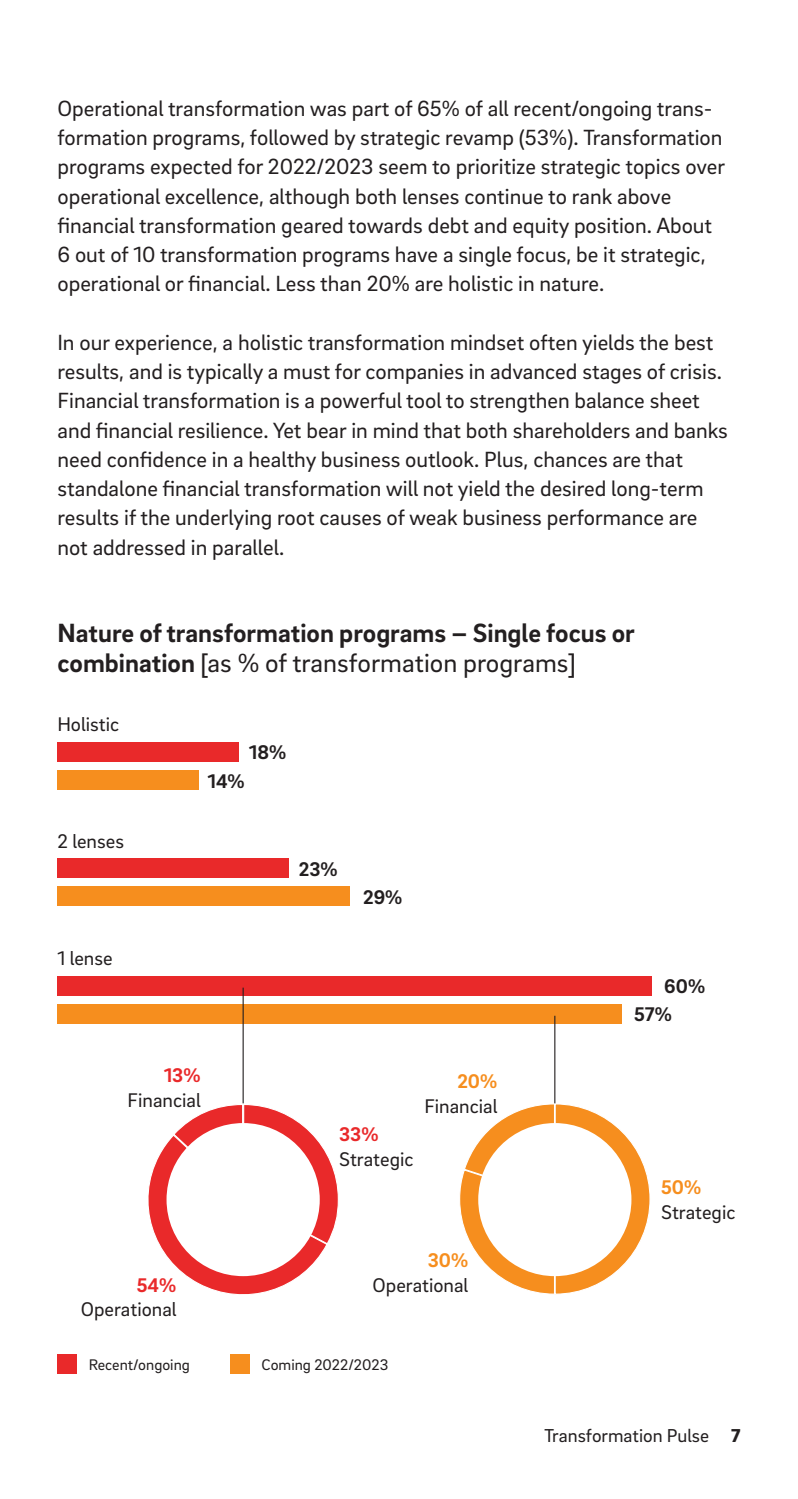
<style>
.page{position:relative;width:798px;height:1499px;background:#fff}
.page>*{position:absolute;margin:0;border:0;box-sizing:border-box;transform-origin:0 0}
.t1{font:700 27px/29.2px "Brix Sans";color:#231f20}
.t2{font:22.5px/29.2px "Brix Sans";color:#231f20}
.t3{font:20.25px "Brix Sans";color:#231f20}
.t4{font:700 20.25px "Brix Sans";color:#231f20}
.t5{font:700 20.25px "Brix Sans";color:#f68e1e}
.t6{font:700 20.25px "Brix Sans";color:#e9292a}
.t7{font:19.12px "Brix Sans";color:#231f20}
.t8{font:15.75px "Brix Sans";color:#231f20}
.s1{font-weight:400}
.s2{font-weight:900}
</style>
<div class="page">
<div style="left:57px;top:1355px;width:20px;height:19px;background:#e9292a"></div>
<div style="left:230px;top:1355px;width:19px;height:19px;background:#f68e1e"></div>
<div style="left:57px;top:742px;width:182px;height:20px;background:#e9292a"></div>
<div style="left:57px;top:976px;width:595px;height:20px;background:#e9292a"></div>
<div style="left:57px;top:771px;width:141px;height:19px;background:#f68e1e"></div>
<div style="left:57px;top:859px;width:232px;height:19px;background:#e9292a"></div>
<div style="left:57px;top:887px;width:293px;height:19px;background:#f68e1e"></div>
<div style="left:57px;top:1004px;width:565px;height:20px;background:#f68e1e"></div>
<svg style="left:148px;top:1103px;width:191px;height:192px"></svg>
<svg style="left:459px;top:1103px;width:191px;height:191px"></svg>
<div style="left:166px;top:1123px;width:153px;height:153px;background:#fff;border-radius:50%"></div>
<div style="left:478px;top:1123px;width:153px;height:153px;background:#fff;border-radius:50%"></div>
<hr style="left:242px;top:988px;width:1px;height:115px;background:#231f20">
<hr style="left:554px;top:1016px;width:1px;height:87px;background:#231f20">
<p class="t2" style="left:57px;top:93px;width:669px">Operational transformation was part of 65% of all recent/ongoing trans&shy;formation programs, followed by strategic revamp (53%). Transformation programs expected for 2022/2023 seem to prioritize strategic topics over operational excellence, although both lenses continue to rank above financial transformation geared towards debt and equity position. About 6 out of 10 transformation programs have a single focus, be it strategic, operational or financial. Less than 20% are holistic in nature.</p>
<p class="t2" style="left:57px;top:327px;width:671px">In our experience, a holistic transformation mindset often yields the best results, and is typically a must for companies in advanced stages of crisis.<br>Financial transformation is a powerful tool to strengthen balance sheet and financial resilience. Yet bear in mind that both shareholders and banks need confidence in a healthy business outlook. Plus, chances are that standalone financial transformation will not yield the desired long-term results if the underlying root causes of weak business performance are not addressed in parallel.</p>
<p class="t1" style="left:57px;top:617px;width:578px">Nature of transformation programs – Single focus or combination <span class="s1">[as % of transformation programs]</span></p>
<p class="t3" style="left:57px;top:711px;width:63px">Holistic</p>
<p class="t3" style="left:57px;top:828px;width:68px">2 lenses</p>
<p class="t3" style="left:57px;top:945px;width:57px">1 lense</p>
<p class="t4" style="left:249px;top:739px;width:38px">18%</p>
<p class="t4" style="left:208px;top:767px;width:38px">14%</p>
<p class="t4" style="left:298px;top:855px;width:40px">23%</p>
<p class="t4" style="left:363px;top:883px;width:41px">29%</p>
<p class="t6" style="left:164px;top:1062px;width:38px">13%</p>
<p class="t3" style="left:127px;top:1087px;width:75px">Financial</p>
<p class="t6" style="left:137px;top:1271px;width:41px">54%</p>
<p class="t3" style="left:81px;top:1296px;width:97px">Operational</p>
<p class="t6" style="left:339px;top:1121px;width:41px">33%</p>
<p class="t3" style="left:339px;top:1146px;width:76px">Strategic</p>
<p class="t5" style="left:457px;top:1068px;width:41px">20%</p>
<p class="t3" style="left:424px;top:1093px;width:75px">Financial</p>
<p class="t5" style="left:427px;top:1247px;width:42px">30%</p>
<p class="t3" style="left:372px;top:1272px;width:97px">Operational</p>
<p class="t8" style="left:89px;top:1354px;width:103px">Recent/ongoing</p>
<p class="t8" style="left:261px;top:1354px;width:128px">Coming 2022/2023</p>
<p class="t4" style="left:664px;top:973px;width:42px">60%</p>
<p class="t4" style="left:634px;top:1001px;width:39px">57%</p>
<p class="t5" style="left:660px;top:1174px;width:41px">50%</p>
<p class="t3" style="left:660px;top:1199px;width:76px">Strategic</p>
<p class="t7" style="left:544px;top:1423px;width:198px">Transformation Pulse <span class="s2">7</span></p>
</div>
